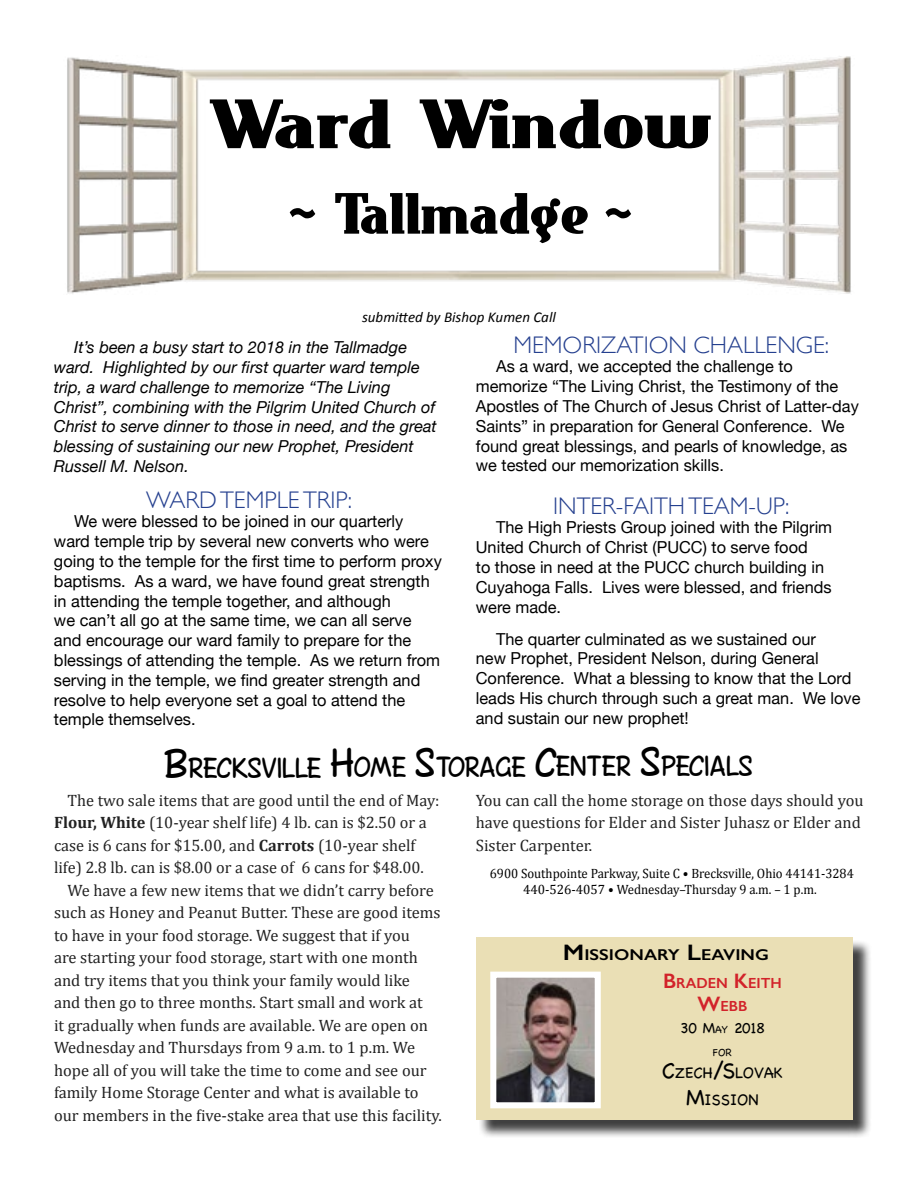
<style>
.page{position:relative;width:918px;height:1188px;background:#fff}
.page>*{position:absolute;margin:0;border:0;box-sizing:border-box;transform-origin:0 0}
.t1{font:67.5px "East Market";color:#000;scale:1.12 1}
.t2{font:56.25px "East Market";color:#000;scale:.94 1}
.t3{font:25.2px "Chinacat";color:#000}
.t4{font:300 24px "Gill Sans";color:#25408f}
.t5{font:16.5px/19.8px "Helvetica Neue";color:#000}
.t6{font:16.5px/22.5px "Cambria";color:#222}
.t7{font:italic 16.5px/19.8px "Helvetica Neue";color:#000}
.t8{font:15.75px/27px "Chalkboard";color:#000;text-align:center}
.t9{font:600 15.75px "Gill Sans";color:#000;scale:1.15 1}
.t10{font:italic 15px "Calibri";color:#000}
.t11{font:15px "Chalkboard";color:#000}
.t12{font:600 14.7px/22.5px "Gill Sans";color:#d2232a}
.t13{font:13.5px/16.5px "Cambria";color:#000;text-align:center;scale:.95 1}
.t14{font:10.5px "Chalkboard";color:#000}
.s1{font-size:36px}
.s2{font-weight:700}
.s3{font-size:22.5px}
.s4{font-size:21px}
.s5{font-size:10.5px}
</style>
<div class="page">
<img style="left:67px;top:56px;width:784px;height:238px">
<div style="left:479px;top:940px;width:393px;height:198px;background:#000;opacity:.75"></div>
<div style="left:476px;top:937px;width:377px;height:183px;background:#eadfb5"></div>
<svg style="left:490px;top:971px;width:111px;height:138px;background:#9c9391"></svg>
<div style="left:416px;top:998px;width:324px;height:144px;border:1px solid #f37173;border-radius:19px"></div>
<h1 class="t1" style="left:209px;top:87px;width:450px">Ward Window</h1>
<h2 class="t2" style="left:290px;top:182px;width:365px">~ Tallmadge ~</h2>
<p class="t10" style="left:362px;top:307px;width:195px">submitted by Bishop Kumen Call</p>
<p class="t7" style="left:54px;top:338px;width:384px;text-indent:20px">It’s been a busy start to 2018 in the Tallmadge ward. Highlighted by our first quarter ward temple trip, a ward challenge to memorize “The Living Christ”, combining with the Pilgrim United Church of Christ to serve dinner to those in need, and the great blessing of sustaining our new Prophet, President Russell M. Nelson.</p>
<h3 class="t4" style="left:146px;top:481px;width:207px">WARD TEMPLE TRIP:</h3>
<p class="t5" style="left:54px;top:513px;width:389px;text-indent:20px">We were blessed to be joined in our quarterly ward temple trip by several new converts who were going to the temple for the first time to perform proxy baptisms. As a ward, we have found great strength in attending the temple together, and although<br>we can’t all go at the same time, we can all serve and encourage our ward family to prepare for the blessings of attending the temple. As we return from serving in the temple, we find greater strength and resolve to help everyone set a goal to attend the temple themselves.</p>
<h3 class="t4" style="left:513px;top:326px;width:317px">M EMORIZATION CHALLENGE:</h3>
<p class="t5" style="left:476px;top:358px;width:385px;text-indent:20px">As a ward, we accepted the challenge to memorize “The Living Christ, the Testimony of the Apostles of The Church of Jesus Christ of Latter-day Saints” in preparation for General Conference. We found great blessings, and pearls of knowledge, as we tested our memorization skills.</p>
<h3 class="t4" style="left:553px;top:487px;width:238px">INTER-FAITH TEAM-UP:</h3>
<p class="t5" style="left:476px;top:519px;width:358px;text-indent:20px">The High Priests Group joined with the Pilgrim United Church of Christ (PUCC) to serve food<br>to those in need at the PUCC church building in Cuyahoga Falls. Lives were blessed, and friends were made.</p>
<p class="t5" style="left:476px;top:630px;width:386px;text-indent:20px">The quarter culminated as we sustained our<br>new Prophet, President Nelson, during General Conference. What a blessing to know that the Lord leads His church through such a great man. We love and sustain our new prophet!</p>
<h3 class="t3" style="left:165px;top:752px;width:590px"><span class="s1">B</span>RECKSVILLE <span class="s1">H</span>OME <span class="s1">S</span>TORAGE <span class="s1">C</span>ENTER <span class="s1">S</span>PECIALS</h3>
<p class="t6" style="left:68px;top:789px;width:374px">The two sale items that are good until the end of May:</p>
<p class="t6" style="left:54px;top:811px;width:374px"><span class="s2">Flour, White</span> (10-year shelf life) 4 lb. can is $2.50 or a</p>
<p class="t6" style="left:54px;top:834px;width:363px">case is 6 cans for $15.00, and <span class="s2">Carrots</span> (10-year shelf</p>
<p class="t6" style="left:54px;top:856px;width:371px">life) 2.8 lb. can is $8.00 or a case of 6 cans for $48.00.</p>
<p class="t6" style="left:68px;top:879px;width:368px">We have a few new items that we didn’t carry before</p>
<p class="t6" style="left:54px;top:901px;width:388px">such as Honey and Peanut Butter. These are good items</p>
<p class="t6" style="left:54px;top:924px;width:358px">to have in your food storage. We suggest that if you</p>
<p class="t6" style="left:54px;top:946px;width:366px">are starting your food storage, start with one month</p>
<p class="t6" style="left:54px;top:969px;width:357px">and try items that you think your family would like</p>
<p class="t6" style="left:54px;top:991px;width:370px">and then go to three months. Start small and work at</p>
<p class="t6" style="left:54px;top:1014px;width:376px">it gradually when funds are available. We are open on</p>
<p class="t6" style="left:54px;top:1036px;width:363px">Wednesday and Thursdays from 9 a.m. to 1 p.m. We</p>
<p class="t6" style="left:54px;top:1059px;width:374px">hope all of you will take the time to come and see our</p>
<p class="t6" style="left:54px;top:1081px;width:366px">family Home Storage Center and what is available to</p>
<p class="t6" style="left:54px;top:1104px;width:389px">our members in the five-stake area that use this facility.</p>
<p class="t6" style="left:476px;top:789px;width:389px">You can call the home storage on those days should you have questions for Elder and Sister Juhasz or Elder and<br>Sister Carpenter.</p>
<p class="t13" style="left:490px;top:865px;width:385px">6900 Southpointe Parkway, Suite C • Brecksville, Ohio 44141-3284<br>440-526-4057 • Wednesday–Thursday 9 a.m. – 1 p.m.</p>
<p class="t9" style="left:563px;top:945px;width:181px"><span class="s3">M</span>ISSIONARY <span class="s3">L</span>EAVING</p>
<p class="t12" style="left:698px;top:972px;width:86px;text-indent:-34px"><span class="s4">B</span>RADEN <span class="s4">K</span>EITH<br><span class="s4">W</span>EBB</p>
<p class="t11" style="left:680px;top:1019px;width:86px">30 M<span class="s5">AY</span> 2018</p>
<p class="t14" style="left:713px;top:1046px;width:21px">FOR</p>
<p class="t8" style="left:662px;top:1059px;width:123px"><span class="s3">C</span>ZECH<span class="s3">/S</span>LOVAK<br><span class="s3">M</span>ISSION</p>
</div>
